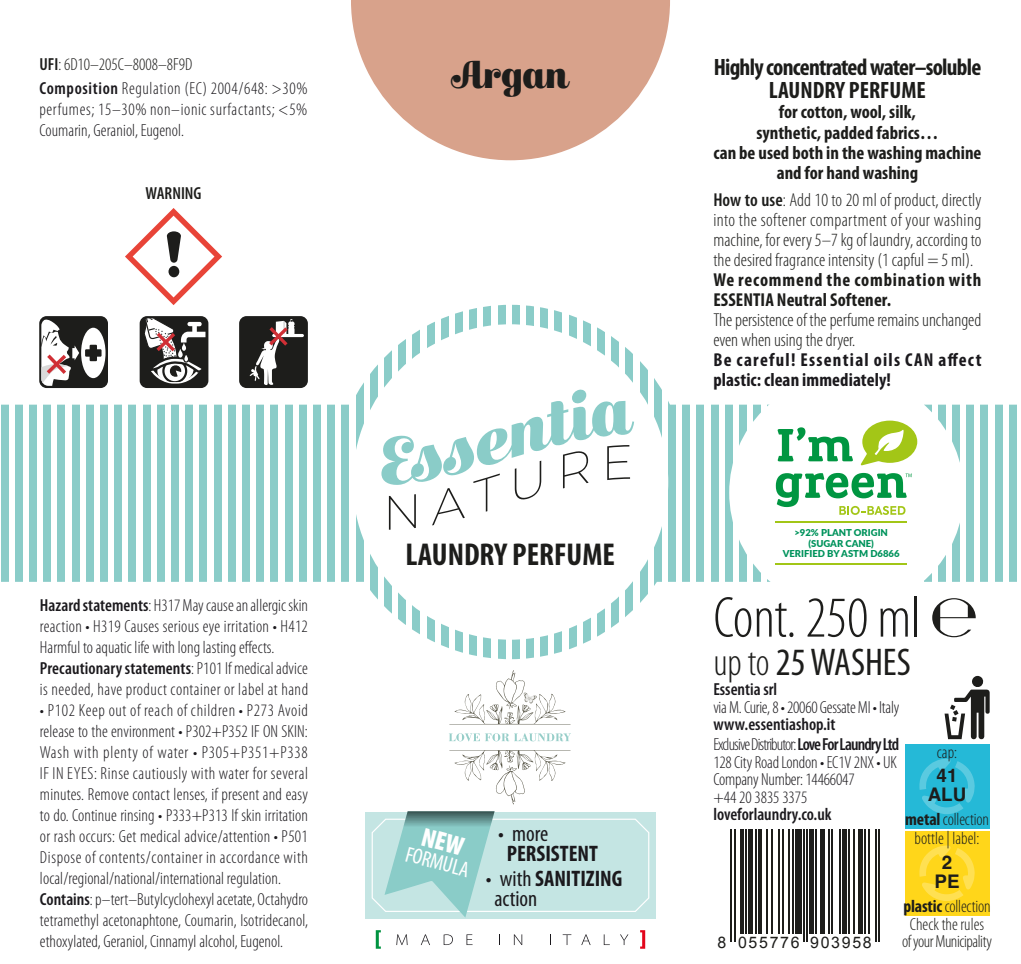
<style>
.page{position:relative;width:1021px;height:964px;background:#fff}
.page>*{position:absolute;margin:0;border:0;box-sizing:border-box;transform-origin:0 0}
.t1{font:300 condensed 58.25px "Myriad Pro";color:#1d1d1b}
.t2{font:condensed 38.75px "Myriad Pro";color:#1d1d1b}
.t3{font:500 37.5px "Escafina";letter-spacing:-.005em;color:#1d1d1b}
.t4{font:700 condensed 31.75px "Myriad Pro";color:#1d1d1b}
.t5{font:700 condensed 23.75px/23.8px "Myriad Pro";letter-spacing:-.03em;color:#1d1d1b;text-align:center}
.t6{font:condensed 22.5px/20px "Myriad Pro";color:#1b191d}
.t7{font:700 condensed 22.5px "Myriad Pro";color:#1b191d}
.t8{font:condensed 22px "Myriad Pro";color:#fff}
.t9{font:300 condensed 18.75px/20px "Myriad Pro";color:#1d1d1b;text-align:justify}
.t10{font:700 condensed 18.75px/20px "Myriad Pro";color:#1d1d1b;text-align:center}
.t11{font:700 condensed 18.75px/20px "Myriad Pro";letter-spacing:.07em;color:#1b191d}
.t12{font:700 condensed 18.75px/20px "Myriad Pro";letter-spacing:.035em;color:#1d1d1b}
.t13{font:700 18.75px/18.8px "Helvetica";color:#1d1d1b;text-align:center}
.t14{font:300 condensed 17.5px/21px "Myriad Pro";letter-spacing:.005em;color:#1b191d}
.t15{font:300 condensed 17.5px/23.5px "Myriad Pro";letter-spacing:.035em;color:#1b191d}
.t16{font:600 condensed 17.5px/20px "Myriad Pro";color:#1b191d}
.t17{font:300 condensed 17.5px/17.5px "Myriad Pro";letter-spacing:-.01em;color:#1d1d1b;text-align:center}
.t18{font:300 condensed 17.5px "Myriad Pro";letter-spacing:-.015em;color:#1b191d}
.t19{font:600 condensed 17.5px "Myriad Pro";color:#1d1d1b}
.t20{font:16px "Arial";letter-spacing:.105em;color:#1d1d1b}
.t21{font:900 9.5px/10.5px "Lato";color:#00935c;text-align:center}
.s1{font-weight:600;color:#1d1d1b}
.s2{color:#1d1d1b}
.s3{font-weight:600}
.s4{font-weight:700}
.s5{font-weight:300}
</style>
<div class="page">
<div style="left:365px;top:812px;width:291px;height:106px;background:#c4e5e3"></div>
<div style="left:371px;top:818px;width:278px;height:94px;border:1px solid #fff;border-radius:13px"></div>
<svg style="left:1px;top:305px;width:1016px;height:354px"></svg>
<svg style="left:454px;top:670px;width:112px;height:54px"></svg>
<svg style="left:449px;top:750px;width:121px;height:54px"></svg>
<svg style="left:449px;top:733px;width:122px;height:8px"></svg>
<svg style="left:351px;top:0;width:319px;height:160px;fill:#d8a28b"></svg>
<svg style="left:125px;top:208px;width:97px;height:97px"></svg>
<div style="left:239px;top:316px;width:69px;height:72px;background:#1d1d1b;border-radius:7px"></div>
<hr style="left:272px;top:334px;width:32px;height:3px;background:#fff;border-radius:2px">
<svg style="left:249px;top:319px;width:45px;height:66px"></svg>
<div style="left:140px;top:316px;width:68px;height:72px;background:#1d1d1b;border-radius:7px"></div>
<svg style="left:144px;top:318px;width:62px;height:66px"></svg>
<svg style="left:178px;top:349px;width:5px;height:9px"></svg>
<div style="left:39px;top:316px;width:69px;height:72px;background:#1d1d1b;border-radius:7px"></div>
<svg style="left:41px;top:319px;width:38px;height:67px"></svg>
<div style="left:81px;top:328px;width:24px;height:50px;background:#fff;border-radius:50%"></div>
<svg style="left:85px;top:345px;width:17px;height:16px"></svg>
<div style="left:729px;top:375px;width:234px;height:235px;background:#fff;border-radius:50%"></div>
<hr style="left:775px;top:521px;width:131px;height:2px;background:#a2c617">
<hr style="left:775px;top:563px;width:131px;height:2px;background:#a2c617">
<svg style="left:860px;top:420px;width:57px;height:46px"></svg>
<svg style="left:777px;top:427px;width:76px;height:34px"></svg>
<svg style="left:775px;top:473px;width:136px;height:42px"></svg>
<svg style="left:381px;top:389px;width:253px;height:141px"></svg>
<svg style="left:376px;top:930px;width:5px;height:19px"></svg>
<svg style="left:396px;top:934px;width:11px;height:11px"></svg>
<svg style="left:421px;top:934px;width:9px;height:11px"></svg>
<svg style="left:443px;top:934px;width:10px;height:11px"></svg>
<svg style="left:466px;top:934px;width:6px;height:11px"></svg>
<svg style="left:514px;top:934px;width:8px;height:11px"></svg>
<svg style="left:562px;top:934px;width:9px;height:11px"></svg>
<svg style="left:581px;top:934px;width:9px;height:11px"></svg>
<svg style="left:603px;top:934px;width:7px;height:11px"></svg>
<svg style="left:620px;top:934px;width:8px;height:11px"></svg>
<svg style="left:640px;top:930px;width:5px;height:19px"></svg>
<hr style="left:730px;top:829px;width:2px;height:113px;background:#1d1d1b">
<hr style="left:733px;top:829px;width:2px;height:113px;background:#1d1d1b">
<hr style="left:740px;top:829px;width:3px;height:104px;background:#1d1d1b">
<hr style="left:744px;top:829px;width:2px;height:104px;background:#1d1d1b">
<div style="left:747px;top:829px;width:5px;height:104px;background:#1d1d1b"></div>
<hr style="left:755px;top:829px;width:2px;height:104px;background:#1d1d1b">
<hr style="left:758px;top:829px;width:4px;height:104px;background:#1d1d1b">
<hr style="left:766px;top:829px;width:2px;height:104px;background:#1d1d1b">
<hr style="left:771px;top:829px;width:2px;height:104px;background:#1d1d1b">
<hr style="left:777px;top:829px;width:2px;height:104px;background:#1d1d1b">
<hr style="left:782px;top:829px;width:2px;height:104px;background:#1d1d1b">
<hr style="left:788px;top:829px;width:2px;height:104px;background:#1d1d1b">
<hr style="left:791px;top:829px;width:2px;height:104px;background:#1d1d1b">
<div style="left:795px;top:829px;width:6px;height:104px;background:#1d1d1b"></div>
<hr style="left:802px;top:829px;width:2px;height:113px;background:#1d1d1b">
<hr style="left:805px;top:829px;width:2px;height:113px;background:#1d1d1b">
<hr style="left:809px;top:829px;width:4px;height:104px;background:#1d1d1b">
<hr style="left:815px;top:829px;width:1px;height:104px;background:#1d1d1b">
<hr style="left:820px;top:829px;width:4px;height:104px;background:#1d1d1b">
<hr style="left:827px;top:829px;width:2px;height:104px;background:#1d1d1b">
<hr style="left:831px;top:829px;width:1px;height:104px;background:#1d1d1b">
<hr style="left:838px;top:829px;width:2px;height:104px;background:#1d1d1b">
<hr style="left:842px;top:829px;width:4px;height:104px;background:#1d1d1b">
<hr style="left:848px;top:829px;width:1px;height:104px;background:#1d1d1b">
<hr style="left:853px;top:829px;width:1px;height:104px;background:#1d1d1b">
<div style="left:857px;top:829px;width:5px;height:104px;background:#1d1d1b"></div>
<hr style="left:863px;top:829px;width:2px;height:104px;background:#1d1d1b">
<hr style="left:868px;top:829px;width:2px;height:104px;background:#1d1d1b">
<hr style="left:874px;top:829px;width:2px;height:113px;background:#1d1d1b">
<hr style="left:878px;top:829px;width:1px;height:113px;background:#1d1d1b">
<div style="left:904px;top:744px;width:85px;height:85px;background:#25b9d7"></div>
<svg style="left:919px;top:759px;width:55px;height:55px"></svg>
<svg style="left:944px;top:676px;width:45px;height:64px"></svg>
<div style="left:904px;top:831px;width:85px;height:85px;background:#ffd61a"></div>
<svg style="left:919px;top:845px;width:55px;height:56px"></svg>
<svg style="left:384px;top:811px;width:110px;height:106px"></svg>
<p class="t15" style="left:39px;top:53px;width:270px"><span class="s1">UFI</span><span class="s2">: 6D10–205C–8008–8F9D<br></span><span class="s3">Composition</span> Regulation (EC) 2004/648: &gt;30%</p>
<p class="t15" style="left:39px;top:99px;width:269px;line-height:21px">perfumes; 15–30% non–ionic surfactants; &lt;5%<br>Coumarin, Geraniol, Eugenol.</p>
<p class="t19" style="left:145px;top:183px;width:57px">WARNING</p>
<p class="t14" style="left:40px;top:595px;width:270px"><span class="s3">Hazard statements</span>: H317 May cause an allergic skin reaction • H319 Causes serious eye irritation • H412<br>Harmful to aquatic life with long lasting effects.<br><span class="s3">Precautionary statements</span>: P101 If medical advice is needed, have product container or label at hand</p>
<p class="t14" style="left:40px;top:700px;width:270px">• P102 Keep out of reach of children • P273 Avoid release to the environment • P302+P352 IF ON SKIN:<br>Wash with plenty of water • P305+P351+P338<br>IF IN EYES: Rinse cautiously with water for several minutes. Remove contact lenses, if present and easy to do. Continue rinsing • P333+P313 If skin irritation or rash occurs: Get medical advice/attention • P501<br>Dispose of contents/container in accordance with local/regional/national/international regulation.<br><span class="s3">Contains</span>: p–tert–Butylcyclohexyl acetate, Octahydro tetramethyl acetonaphtone, Coumarin, Isotridecanol, ethoxylated, Geraniol, Cinnamyl alcohol, Eugenol.</p>
<h3 class="t3" style="left:452px;top:50px;width:118px">Argan</h3>
<h3 class="t4" style="left:405px;top:537px;width:211px">LAUNDRY PERFUME</h3>
<p class="t8" style="left:409px;top:842px;width:66px;rotate:15deg">FORMULA</p>
<p class="t6" style="left:498px;top:824px;width:52px">• more</p>
<p class="t7" style="left:507px;top:841px;width:93px">PERSISTENT</p>
<p class="t6" style="left:494px;top:869px;width:130px;text-indent:-9px">• with <span class="s4">SANITIZING </span>action</p>
<h3 class="t5" style="left:713px;top:55px;width:269px">Highly concentrated water–soluble<br>LAUNDRY PERFUME</h3>
<p class="t10" style="left:713px;top:103px;width:269px">for cotton, wool, silk,<br>synthetic, padded fabrics…<br>can be used both in the washing machine and for hand washing</p>
<p class="t9" style="left:713px;top:190px;width:269px"><span class="s3">How to use</span>: Add 10 to 20 ml of product, directly into the softener compartment of your washing machine, for every 5–7 kg of laundry, according to the desired fragrance intensity (1 capful = 5 ml).</p>
<p class="t12" style="left:713px;top:270px;width:270px">We recommend the combination with<br>ESSENTIA Neutral Softener.</p>
<p class="t9" style="left:713px;top:310px;width:269px">The persistence of the perfume remains unchanged even when using the dryer.</p>
<p class="t11" style="left:713px;top:350px;width:270px">Be careful! Essential oils CAN affect plastic: clean immediately!</p>
<p class="t21" style="left:782px;top:527px;width:118px">&gt;92% PLANT ORIGIN (SUGAR CANE)<br>VERIFIED BY ASTM D6866</p>
<h1 class="t1" style="left:713px;top:586px;width:266px">Cont. 250 ml ℮</h1>
<h2 class="t2" style="left:713px;top:642px;width:199px"><span class="s5">up to</span> 25 WASHES</h2>
<p class="t16" style="left:713px;top:680px;width:65px">Essentia srl</p>
<p class="t18" style="left:713px;top:698px;width:187px">via M. Curie, 8 • 20060 Gessate MI • Italy</p>
<p class="t16" style="left:713px;top:715px;width:187px">www.essentiashop.it<br><span class="s5">Exclusive Distributor:</span> Love For Laundry Ltd</p>
<p class="t14" style="left:713px;top:754px;width:185px;line-height:17.5px">128 City Road London • EC1V 2NX • UK<br>Company Number: 14466047<br>+44 20 3835 3375</p>
<p class="t16" style="left:713px;top:805px;width:120px">loveforlaundry.co.uk</p>
<p class="t17" style="left:936px;top:743px;width:22px">cap:</p>
<p class="t13" style="left:927px;top:768px;width:40px">41<br>ALU</p>
<p class="t17" style="left:905px;top:811px;width:85px"><span class="s4">metal</span> collection</p>
<p class="t17" style="left:914px;top:830px;width:66px">bottle | label:</p>
<p class="t13" style="left:934px;top:855px;width:27px">2<br>PE</p>
<p class="t20" style="left:717px;top:932px;width:156px">8 055776 903958</p>
<p class="t17" style="left:903px;top:897px;width:89px"><span class="s4">plastic</span> collection</p>
<p class="t17" style="left:902px;top:916px;width:91px">Check the rules<br>of your Municipality</p>
</div>
